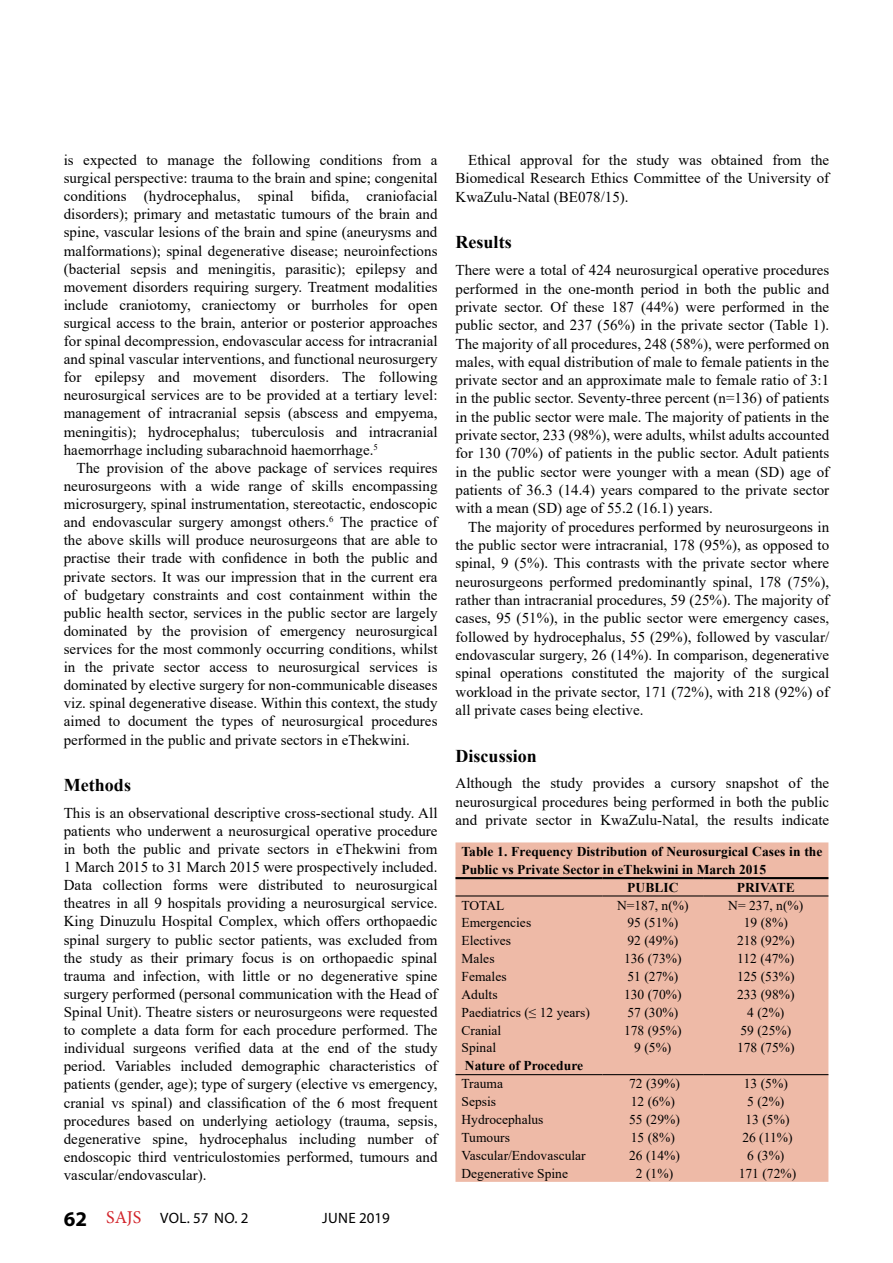
<style>
.page{position:relative;width:893px;height:1263px;background:#fff}
.page>*{position:absolute;margin:0;border:0;box-sizing:border-box;transform-origin:0 0}
.t1{font:700 18px "Times New Roman";color:#000}
.t2{font:15px/18.1px "Times New Roman";color:#000;text-align:justify}
.t3{font:15px "Myriad Pro";letter-spacing:.02em;color:#000}
.t4{font:13.5px "Times New Roman";color:#000}
.t5{font:700 13.5px "Times New Roman";color:#000}
.s1{font-weight:700;font-size:21px}
.s2{font-family:"Minion Pro";font-size:18px;color:#d2232a}
</style>
<div class="page">
<div style="left:455px;top:842px;width:373px;height:340px;background:#eebaa7"></div>
<hr style="left:455px;top:877px;width:147px;height:2px;background:#000">
<hr style="left:602px;top:877px;width:101px;height:2px;background:#000">
<hr style="left:703px;top:877px;width:125px;height:2px;background:#000">
<hr style="left:455px;top:895px;width:147px;height:1px;background:#000">
<hr style="left:602px;top:895px;width:101px;height:1px;background:#000">
<hr style="left:703px;top:895px;width:125px;height:1px;background:#000">
<hr style="left:455px;top:1074px;width:147px;height:1px;background:#000">
<hr style="left:602px;top:1074px;width:101px;height:1px;background:#000">
<hr style="left:703px;top:1074px;width:125px;height:1px;background:#000">
<p class="t2" style="left:64px;top:150px;width:375px">is expected to manage the following conditions from a surgical perspective: trauma to the brain and spine; congenital conditions (hydrocephalus, spinal bifida, craniofacial disorders); primary and metastatic tumours of the brain and spine, vascular lesions of the brain and spine (aneurysms and malformations); spinal degenerative disease; neuroinfections (bacterial sepsis and meningitis, parasitic); epilepsy and movement disorders requiring surgery. Treatment modalities include craniotomy, craniectomy or burrholes for open surgical access to the brain, anterior or posterior approaches for spinal decompression, endovascular access for intracranial and spinal vascular interventions, and functional neurosurgery for epilepsy and movement disorders. The following neurosurgical services are to be provided at a tertiary level: management of intracranial sepsis (abscess and empyema, meningitis); hydrocephalus; tuberculosis and intracranial haemorrhage including subarachnoid haemorrhage.<sup>5</sup></p>
<p class="t2" style="left:64px;top:458px;width:375px;text-indent:13px">The provision of the above package of services requires neurosurgeons with a wide range of skills encompassing microsurgery, spinal instrumentation, stereotactic, endoscopic and endovascular surgery amongst others.<sup>6</sup> The practice of the above skills will produce neurosurgeons that are able to practise their trade with confidence in both the public and private sectors. It was our impression that in the current era of budgetary constraints and cost containment within the public health sector, services in the public sector are largely dominated by the provision of emergency neurosurgical services for the most commonly occurring conditions, whilst in the private sector access to neurosurgical services is dominated by elective surgery for non-communicable diseases viz. spinal degenerative disease. Within this context, the study aimed to document the types of neurosurgical procedures performed in the public and private sectors in eThekwini.</p>
<p class="t1" style="left:64px;top:772px;width:69px">Methods</p>
<p class="t2" style="left:64px;top:803px;width:375px">This is an observational descriptive cross-sectional study. All patients who underwent a neurosurgical operative procedure in both the public and private sectors in eThekwini from 1 March 2015 to 31 March 2015 were prospectively included.<br>Data collection forms were distributed to neurosurgical theatres in all 9 hospitals providing a neurosurgical service.<br>King Dinuzulu Hospital Complex, which offers orthopaedic spinal surgery to public sector patients, was excluded from the study as their primary focus is on orthopaedic spinal trauma and infection, with little or no degenerative spine surgery performed (personal communication with the Head of Spinal Unit). Theatre sisters or neurosurgeons were requested to complete a data form for each procedure performed. The individual surgeons verified data at the end of the study period. Variables included demographic characteristics of patients (gender, age); type of surgery (elective vs emergency, cranial vs spinal) and classification of the 6 most frequent procedures based on underlying aetiology (trauma, sepsis, degenerative spine, hydrocephalus including number of endoscopic third ventriculostomies performed, tumours and vascular/endovascular).</p>
<p class="t3" style="left:64px;top:1209px;width:186px"><span class="s1">62</span> <span class="s2">SAJS</span> VOL. 57 NO. 2</p>
<p class="t3" style="left:322px;top:1209px;width:69px">JUNE 2019</p>
<p class="t2" style="left:455px;top:150px;width:375px;text-indent:13px">Ethical approval for the study was obtained from the Biomedical Research Ethics Committee of the University of KwaZulu-Natal (BE078/15).</p>
<p class="t1" style="left:455px;top:229px;width:58px">Results</p>
<p class="t2" style="left:455px;top:261px;width:375px">There were a total of 424 neurosurgical operative procedures performed in the one-month period in both the public and private sector. Of these 187 (44%) were performed in the public sector, and 237 (56%) in the private sector (Table 1).<br>The majority of all procedures, 248 (58%), were performed on males, with equal distribution of male to female patients in the private sector and an approximate male to female ratio of 3:1 in the public sector. Seventy-three percent (n=136) of patients in the public sector were male. The majority of patients in the private sector, 233 (98%), were adults, whilst adults accounted for 130 (70%) of patients in the public sector. Adult patients in the public sector were younger with a mean (SD) age of patients of 36.3 (14.4) years compared to the private sector with a mean (SD) age of 55.2 (16.1) years.</p>
<p class="t2" style="left:455px;top:517px;width:375px;text-indent:13px">The majority of procedures performed by neurosurgeons in the public sector were intracranial, 178 (95%), as opposed to spinal, 9 (5%). This contrasts with the private sector where neurosurgeons performed predominantly spinal, 178 (75%), rather than intracranial procedures, 59 (25%). The majority of cases, 95 (51%), in the public sector were emergency cases, followed by hydrocephalus, 55 (29%), followed by vascular/ endovascular surgery, 26 (14%). In comparison, degenerative spinal operations constituted the majority of the surgical workload in the private sector, 171 (72%), with 218 (92%) of all private cases being elective.</p>
<p class="t1" style="left:455px;top:743px;width:83px">Discussion</p>
<p class="t2" style="left:455px;top:774px;width:375px">Although the study provides a cursory snapshot of the neurosurgical procedures being performed in both the public and private sector in KwaZulu-Natal, the results indicate</p>
<p class="t5" style="left:461px;top:842px;width:362px">Table 1. Frequency Distribution of Neurosurgical Cases in the</p>
<p class="t5" style="left:461px;top:859px;width:306px">Public vs Private Sector in eThekwini in March 2015</p>
<p class="t5" style="left:627px;top:877px;width:53px">PUBLIC</p>
<p class="t5" style="left:737px;top:877px;width:60px">PRIVATE</p>
<p class="t4" style="left:461px;top:895px;width:45px">TOTAL</p>
<p class="t4" style="left:617px;top:895px;width:73px">N=187, n(%)</p>
<p class="t4" style="left:728px;top:895px;width:77px">N= 237, n(%)</p>
<p class="t4" style="left:461px;top:913px;width:71px">Emergencies</p>
<p class="t4" style="left:627px;top:913px;width:52px">95 (51%)</p>
<p class="t4" style="left:744px;top:913px;width:46px">19 (8%)</p>
<p class="t4" style="left:461px;top:931px;width:51px">Electives</p>
<p class="t4" style="left:627px;top:931px;width:52px">92 (49%)</p>
<p class="t4" style="left:737px;top:931px;width:59px">218 (92%)</p>
<p class="t4" style="left:461px;top:949px;width:35px">Males</p>
<p class="t4" style="left:624px;top:949px;width:59px">136 (73%)</p>
<p class="t4" style="left:737px;top:949px;width:59px">112 (47%)</p>
<p class="t4" style="left:461px;top:967px;width:47px">Females</p>
<p class="t4" style="left:627px;top:967px;width:52px">51 (27%)</p>
<p class="t4" style="left:737px;top:967px;width:59px">125 (53%)</p>
<p class="t4" style="left:461px;top:985px;width:38px">Adults</p>
<p class="t4" style="left:624px;top:985px;width:59px">130 (70%)</p>
<p class="t4" style="left:737px;top:985px;width:59px">233 (98%)</p>
<p class="t4" style="left:461px;top:1003px;width:130px">Paediatrics (≤ 12 years)</p>
<p class="t4" style="left:627px;top:1003px;width:52px">57 (30%)</p>
<p class="t4" style="left:747px;top:1003px;width:39px">4 (2%)</p>
<p class="t4" style="left:461px;top:1020px;width:41px">Cranial</p>
<p class="t4" style="left:624px;top:1020px;width:59px">178 (95%)</p>
<p class="t4" style="left:740px;top:1020px;width:52px">59 (25%)</p>
<p class="t4" style="left:461px;top:1038px;width:36px">Spinal</p>
<p class="t4" style="left:634px;top:1038px;width:39px">9 (5%)</p>
<p class="t4" style="left:737px;top:1038px;width:59px">178 (75%)</p>
<p class="t5" style="left:465px;top:1056px;width:120px">Nature of Procedure</p>
<p class="t4" style="left:461px;top:1074px;width:43px">Trauma</p>
<p class="t4" style="left:629px;top:1074px;width:52px">72 (39%)</p>
<p class="t4" style="left:744px;top:1074px;width:46px">13 (5%)</p>
<p class="t4" style="left:461px;top:1092px;width:36px">Sepsis</p>
<p class="t4" style="left:631px;top:1092px;width:46px">12 (6%)</p>
<p class="t4" style="left:747px;top:1092px;width:39px">5 (2%)</p>
<p class="t4" style="left:461px;top:1110px;width:84px">Hydrocephalus</p>
<p class="t4" style="left:629px;top:1110px;width:52px">55 (29%)</p>
<p class="t4" style="left:745px;top:1110px;width:46px">13 (5%)</p>
<p class="t4" style="left:461px;top:1128px;width:50px">Tumours</p>
<p class="t4" style="left:631px;top:1128px;width:46px">15 (8%)</p>
<p class="t4" style="left:742px;top:1128px;width:52px">26 (11%)</p>
<p class="t4" style="left:461px;top:1145px;width:126px">Vascular/Endovascular</p>
<p class="t4" style="left:629px;top:1145px;width:52px">26 (14%)</p>
<p class="t4" style="left:747px;top:1145px;width:39px">6 (3%)</p>
<p class="t4" style="left:461px;top:1163px;width:108px">Degenerative Spine</p>
<p class="t4" style="left:636px;top:1163px;width:39px">2 (1%)</p>
<p class="t4" style="left:739px;top:1163px;width:59px">171 (72%)</p>
</div>
